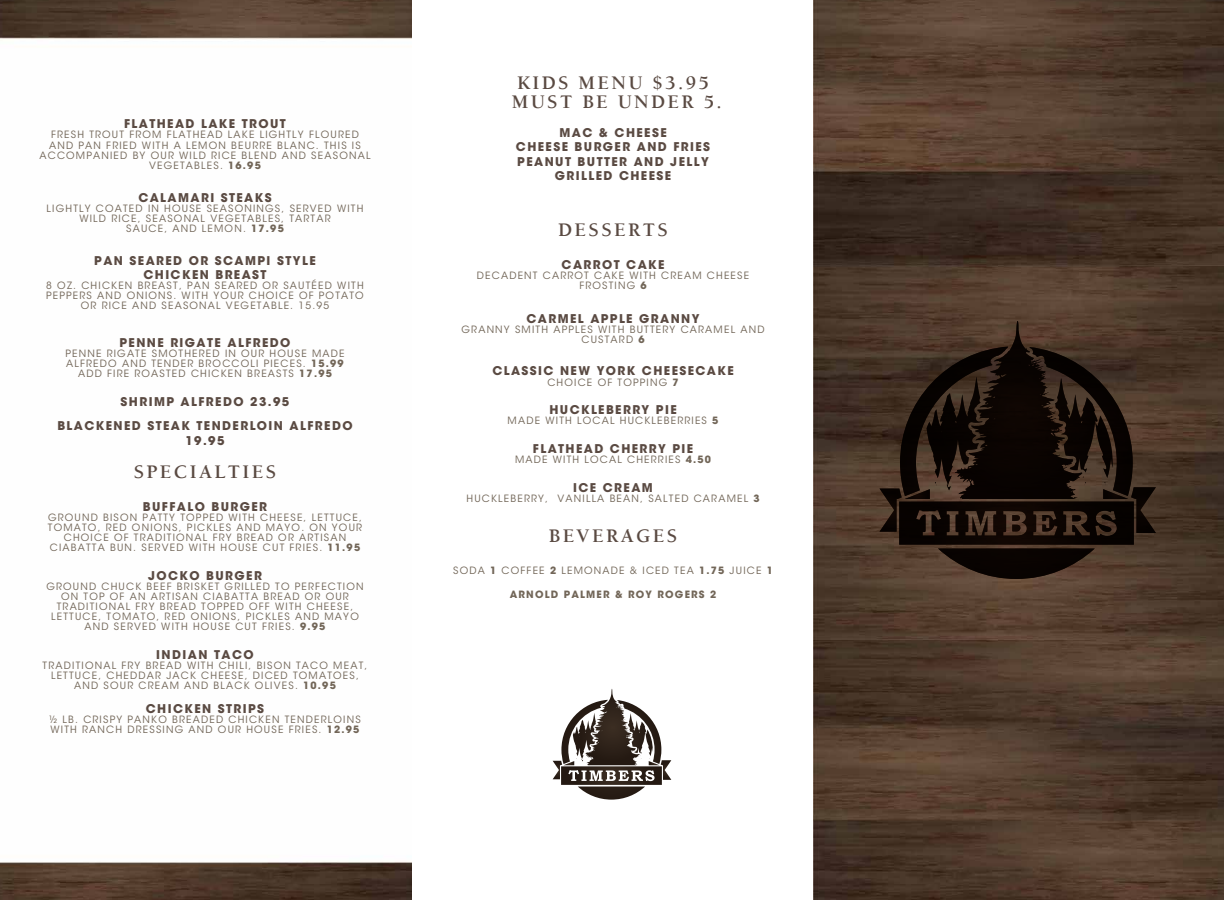
<style>
.page{position:relative;width:1224px;height:900px;background:#fff}
.page>*{position:absolute;margin:0;border:0;box-sizing:border-box;transform-origin:0 0}
.t1{font:700 19.6px/18.6px "Berkeley LT";letter-spacing:.12em;color:#5a4a42}
.t2{font:700 12px/14.4px "ITC Avant Garde Std";letter-spacing:.12em;color:#5a4a42;text-align:center}
.t3{font:10px/10.1px "ITC Avant Garde Std";letter-spacing:.12em;color:#726658;text-align:center}
.t4{font:700 10px "ITC Avant Garde Std";letter-spacing:.12em;color:#726658}
.s1{font-weight:700}
</style>
<div class="page">
<img style="left:0;top:0;width:411px;height:900px">
<img style="left:814px;top:0;width:410px;height:900px">
<svg style="left:1133px;top:364px;width:23px;height:172px;background:#423024"></svg>
<svg style="left:880px;top:489px;width:20px;height:43px"></svg>
<svg style="left:900px;top:347px;width:233px;height:232px;background:#241812"></svg>
<svg style="left:553px;top:700px;width:118px;height:100px"></svg>
<p class="t2" style="left:124px;top:117px;width:163px">FLATHEAD LAKE TROUT</p>
<p class="t3" style="left:40px;top:130px;width:332px">FRESH TROUT FROM FLATHEAD LAKE LIGHTLY FLOURED AND PAN FRIED WITH A LEMON BEURRE BLANC. THIS IS ACCOMPANIED BY OUR WILD RICE BLEND AND SEASONAL VEGETABLES. <span class="s1">16.95</span></p>
<p class="t2" style="left:138px;top:190px;width:135px">CALAMARI STEAKS</p>
<p class="t3" style="left:47px;top:203px;width:318px">LIGHTLY COATED IN HOUSE SEASONINGS, SERVED WITH<br>WILD RICE, SEASONAL VEGETABLES, TARTAR<br>SAUCE, AND LEMON. <span class="s1">17.95</span></p>
<p class="t2" style="left:94px;top:253px;width:223px">PAN SEARED OR SCAMPI STYLE<br>CHICKEN BREAST</p>
<p class="t3" style="left:46px;top:281px;width:319px">8 OZ. CHICKEN BREAST, PAN SEARED OR SAUTÉED WITH<br>PEPPERS AND ONIONS. WITH YOUR CHOICE OF POTATO<br>OR RICE AND SEASONAL VEGETABLE. 15.95</p>
<p class="t2" style="left:120px;top:335px;width:172px">PENNE RIGATE ALFREDO</p>
<p class="t3" style="left:65px;top:348px;width:281px">PENNE RIGATE SMOTHERED IN OUR HOUSE MADE<br>ALFREDO AND TENDER BROCCOLI PIECES. <span class="s1">15.99<br></span>ADD FIRE ROASTED CHICKEN BREASTS <span class="s1">17.95</span></p>
<p class="t2" style="left:57px;top:389px;width:297px;line-height:24.5px">SHRIMP ALFREDO 23.95<br>BLACKENED STEAK TENDERLOIN ALFREDO</p>
<p class="t2" style="left:185px;top:433px;width:41px">19.95</p>
<h1 class="t1" style="left:134px;top:462px;width:144px">SPECIALTIES</h1>
<p class="t2" style="left:143px;top:499px;width:126px">BUFFALO BURGER</p>
<p class="t3" style="left:48px;top:512px;width:316px">GROUND BISON PATTY TOPPED WITH CHEESE, LETTUCE, TOMATO, RED ONIONS, PICKLES AND MAYO. ON YOUR CHOICE OF TRADITIONAL FRY BREAD OR ARTISAN CIABATTA BUN. SERVED WITH HOUSE CUT FRIES. <span class="s1">11.95</span></p>
<p class="t2" style="left:148px;top:568px;width:115px">JOCKO BURGER</p>
<p class="t3" style="left:46px;top:581px;width:319px">GROUND CHUCK BEEF BRISKET GRILLED TO PERFECTION ON TOP OF AN ARTISAN CIABATTA BREAD OR OUR TRADITIONAL FRY BREAD TOPPED OFF WITH CHEESE, LETTUCE, TOMATO, RED ONIONS, PICKLES AND MAYO AND SERVED WITH HOUSE CUT FRIES. <span class="s1">9.95</span></p>
<p class="t2" style="left:156px;top:647px;width:99px">INDIAN TACO</p>
<p class="t3" style="left:43px;top:660px;width:326px">TRADITIONAL FRY BREAD WITH CHILI, BISON TACO MEAT,<br>LETTUCE, CHEDDAR JACK CHEESE, DICED TOMATOES,<br>AND SOUR CREAM AND BLACK OLIVES. <span class="s1">10.95</span></p>
<p class="t2" style="left:146px;top:702px;width:120px">CHICKEN STRIPS</p>
<p class="t3" style="left:49px;top:715px;width:313px;text-align:left">½ LB. CRISPY PANKO BREADED CHICKEN TENDERLOINS<br>WITH RANCH DRESSING AND OUR HOUSE FRIES. <span class="s1">12.95</span></p>
<h1 class="t1" style="left:512px;top:74px;width:212px">KIDS MENU $3.95<br>MUST BE UNDER 5.</h1>
<p class="t2" style="left:516px;top:125px;width:196px">MAC &amp; CHEESE<br>CHEESE BURGER AND FRIES<br>PEANUT BUTTER AND JELLY<br>GRILLED CHEESE</p>
<h1 class="t1" style="left:558px;top:221px;width:111px">DESSERTS</h1>
<p class="t2" style="left:562px;top:257px;width:104px">CARROT CAKE</p>
<p class="t3" style="left:477px;top:271px;width:274px">DECADENT CARROT CAKE WITH CREAM CHEESE<br>FROSTING <span class="s1">6</span></p>
<p class="t2" style="left:527px;top:311px;width:175px">CARMEL APPLE GRANNY</p>
<p class="t3" style="left:462px;top:324px;width:304px">GRANNY SMITH APPLES WITH BUTTERY CARAMEL AND<br>CUSTARD <span class="s1">6</span></p>
<p class="t2" style="left:492px;top:364px;width:243px">CLASSIC NEW YORK CHEESECAKE</p>
<p class="t3" style="left:547px;top:377px;width:133px">CHOICE OF TOPPING <span class="s1">7</span></p>
<p class="t2" style="left:549px;top:403px;width:129px">HUCKLEBERRY PIE</p>
<p class="t3" style="left:508px;top:416px;width:212px">MADE WITH LOCAL HUCKLEBERRIES <span class="s1">5</span></p>
<p class="t2" style="left:533px;top:441px;width:162px">FLATHEAD CHERRY PIE</p>
<p class="t3" style="left:515px;top:454px;width:198px">MADE WITH LOCAL CHERRIES <span class="s1">4.50</span></p>
<p class="t2" style="left:573px;top:480px;width:81px">ICE CREAM</p>
<p class="t3" style="left:466px;top:493px;width:295px">HUCKLEBERRY, VANILLA BEAN, SALTED CARAMEL <span class="s1">3</span></p>
<h1 class="t1" style="left:549px;top:527px;width:130px">BEVERAGES</h1>
<p class="t3" style="left:453px;top:566px;width:321px">SODA <span class="s1">1</span> COFFEE <span class="s1">2</span> LEMONADE &amp; ICED TEA <span class="s1">1.75</span> JUICE <span class="s1">1</span></p>
<p class="t4" style="left:510px;top:588px;width:208px">ARNOLD PALMER &amp; ROY ROGERS 2</p>
</div>
